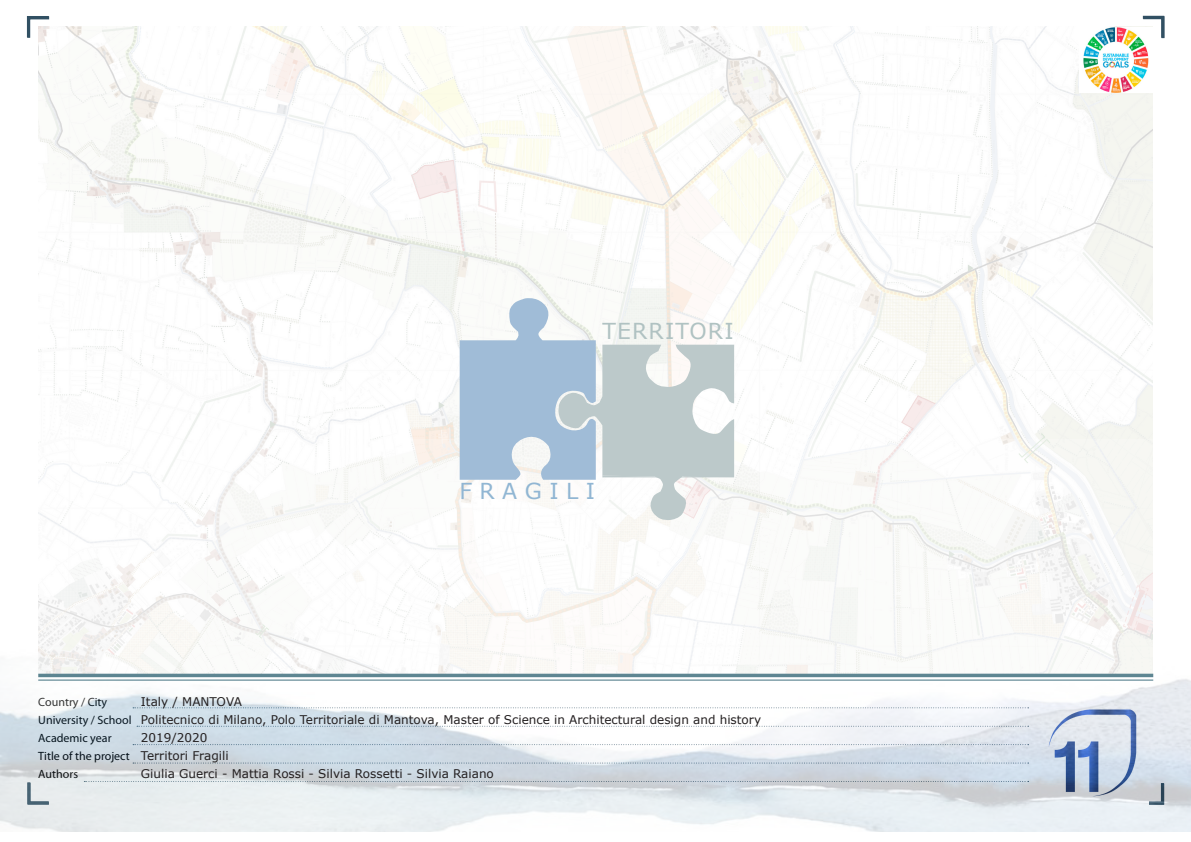
<style>
.page{position:relative;width:1191px;height:842px;background:#fff}
.page>*{position:absolute;margin:0;border:0;box-sizing:border-box;transform-origin:0 0}
.t1{font:22px "Verdana";letter-spacing:.05em;color:#b0c2c2}
.t2{font:22px "Verdana";letter-spacing:.34em;color:#91b6d3}
.t3{font:12px "Verdana";color:#231f20}
.t4{font:12px/18px "Helvetica Neue";color:#000}
</style>
<div class="page">
<img style="left:38px;top:26px;width:1114px;height:414px">
<svg style="left:26px;top:16px;width:26px;height:25px"></svg>
<svg style="left:1139px;top:15px;width:26px;height:24px"></svg>
<img style="left:0;top:440px;width:1191px;height:392px">
<img style="left:1079px;top:28px;width:73px;height:64px">
<svg style="left:460px;top:297px;width:274px;height:224px"></svg>
<p class="t1" style="left:602px;top:315px;width:132px">TERRITORI</p>
<p class="t2" style="left:459px;top:476px;width:137px">FRAGILI</p>
<p class="t4" style="left:38px;top:693px;width:95px">Country / City<br>University / School<br>Academic year<br>Title of the project<br>Authors</p>
<p class="t3" style="left:141px;top:693px;width:103px">Italy / MANTOVA</p>
<p class="t3" style="left:141px;top:711px;width:621px">Politecnico di Milano, Polo Territoriale di Mantova, Master of Science in Architectural design and history</p>
<p class="t3" style="left:141px;top:729px;width:68px">2019/2020</p>
<p class="t3" style="left:141px;top:747px;width:89px">Territori Fragili</p>
<p class="t3" style="left:141px;top:765px;width:354px">Giulia Guerci - Mattia Rossi - Silvia Rossetti - Silvia Raiano</p>
</div>
